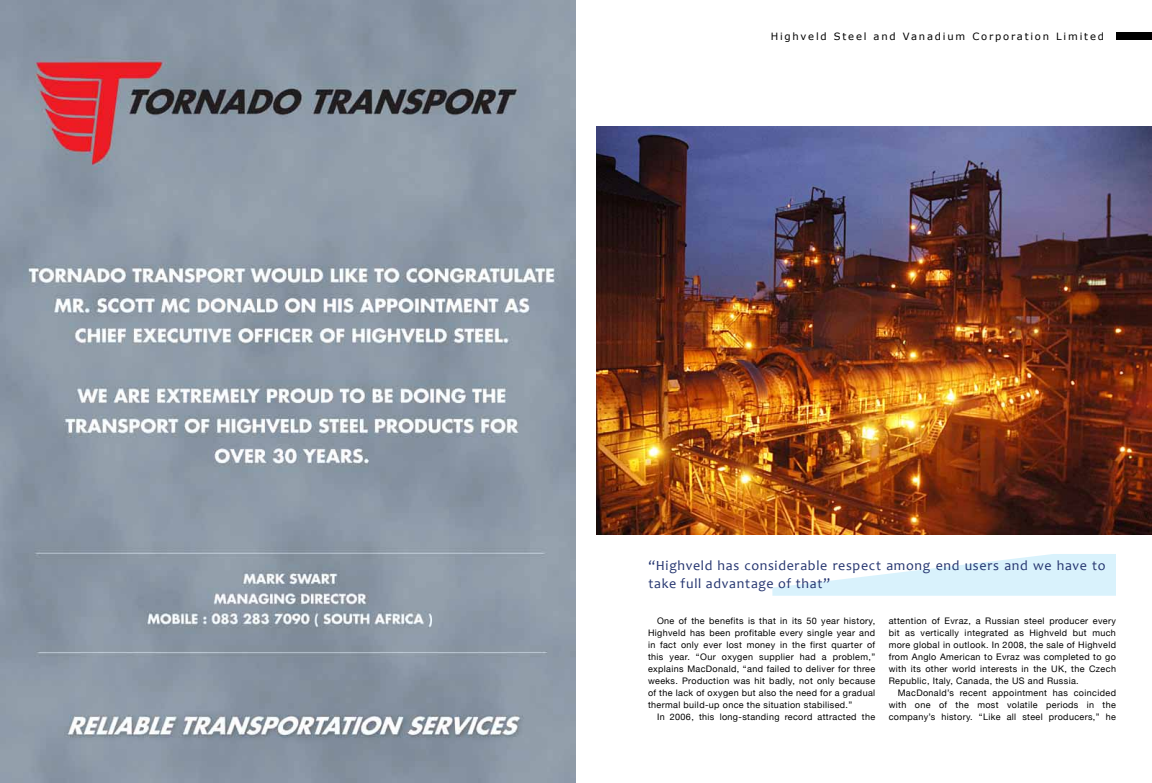
<style>
.page{position:relative;width:1152px;height:783px;background:#fff}
.page>*{position:absolute;margin:0;border:0;box-sizing:border-box;transform-origin:0 0}
.t1{font:14px/18px "Candara";letter-spacing:.045em;color:#24346f}
.t2{font:10px "Verdana";letter-spacing:.18em;color:#000}
.t3{font:9px/12px "Helvetica Neue";letter-spacing:.04em;color:#000;text-align:justify}
</style>
<div class="page">
<div style="left:1116px;top:32px;width:36px;height:8px;background:#000"></div>
<img style="left:0;top:0;width:576px;height:783px">
<img style="left:596px;top:126px;width:556px;height:409px">
<svg style="left:772px;top:554px;width:344px;height:42px"></svg>
<p class="t2" style="left:771px;top:30px;width:335px">Highveld Steel and Vanadium Corporation Limited</p>
<h1 class="t1" style="left:648px;top:557px;width:459px">“Highveld has considerable respect among end users and we have to take full advantage of that”</h1>
<p class="t3" style="left:648px;top:615px;width:229px;text-indent:9px">One of the benefits is that in its 50 year history, Highveld has been profitable every single year and in fact only ever lost money in the first quarter of this year. “Our oxygen supplier had a problem,” explains MacDonald, “and failed to deliver for three weeks. Production was hit badly, not only because of the lack of oxygen but also the need for a gradual thermal build-up once the situation stabilised.”</p>
<p class="t3" style="left:657px;top:711px;width:220px">In 2006, this long-standing record attracted the</p>
<p class="t3" style="left:889px;top:615px;width:229px">attention of Evraz, a Russian steel producer every bit as vertically integrated as Highveld but much more global in outlook. In 2008, the sale of Highveld from Anglo American to Evraz was completed to go with its other world interests in the UK, the Czech Republic, Italy, Canada, the US and Russia.</p>
<p class="t3" style="left:889px;top:687px;width:229px;text-indent:9px">MacDonald’s recent appointment has coincided with one of the most volatile periods in the company’s history. “Like all steel producers,” he</p>
</div>
